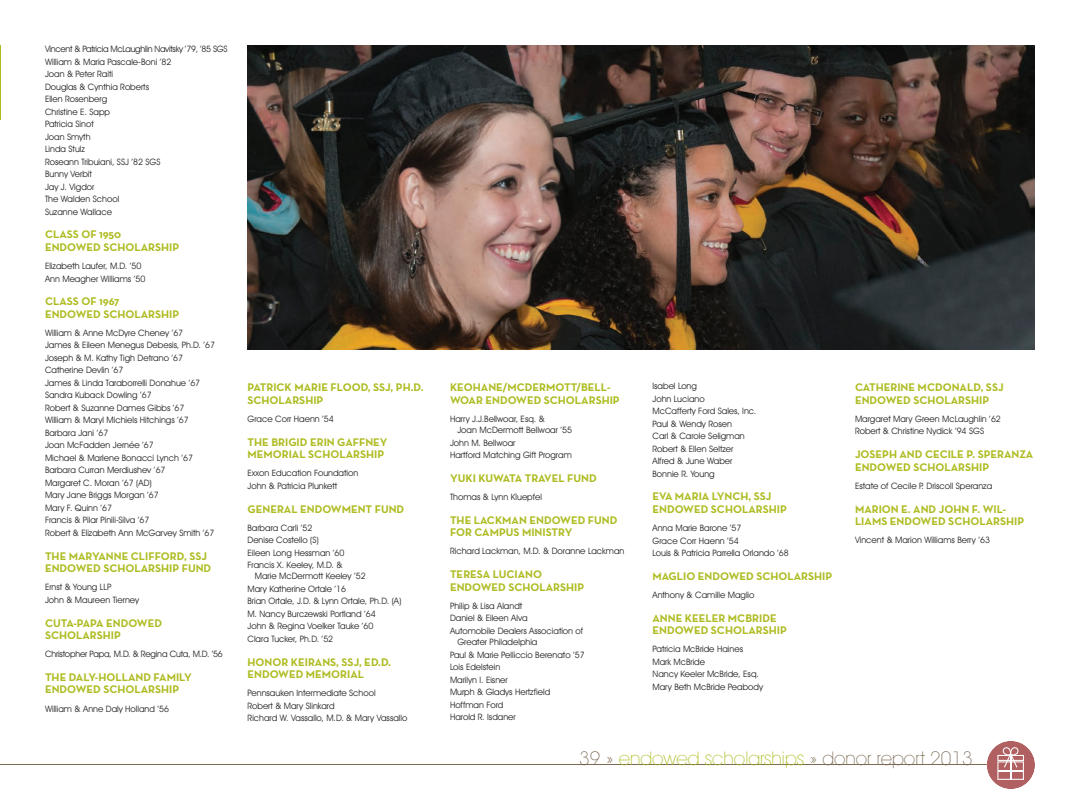
<style>
.page{position:relative;width:1080px;height:810px;background:#fff}
.page>*{position:absolute;margin:0;border:0;box-sizing:border-box;transform-origin:0 0}
.t1{font:200 18.75px "Avant Garde IT Cby BT";color:#7c6954}
.t2{font:700 11.25px/12.5px "Neutraface Text";color:#aebc21}
.t3{font:8.75px/12.5px "Avant Garde IT Cby BT";color:#231f20}
.t4{font:8.75px "Avant Garde IT Cby BT";letter-spacing:-.02em;color:#231f20}
.s1{color:#aebc21}
</style>
<div class="page">
<hr style="left:1px;top:764px;width:1014px;height:1px;background:#7c6954">
<hr style="left:0;top:45px;width:1px;height:75px;background:#aebc21">
<div style="left:987px;top:741px;width:48px;height:48px;background:#b06061;border-radius:50%"></div>
<svg style="left:997px;top:747px;width:27px;height:33px"></svg>
<img style="left:248px;top:45px;width:787px;height:304px">
<p class="t3" style="left:45px;top:43px;width:184px">Vincent &amp; Patricia McLaughlin Navitsky ’79, ’85 SGS<br>William &amp; Maria Pascale-Boni ’82<br>Joan &amp; Peter Raiti<br>Douglas &amp; Cynthia Roberts<br>Ellen Rosenberg<br>Christine E. Sapp<br>Patricia Sinot<br>Joan Smyth<br>Linda Stulz<br>Roseann Tribuiani, SSJ ’82 SGS<br>Bunny Verbit<br>Jay J. Vigdor<br>The Walden School<br>Suzanne Wallace</p>
<p class="t2" style="left:45px;top:228px;width:136px">CLASS OF 1950<br>ENDOWED SCHOLARSHIP</p>
<p class="t3" style="left:45px;top:260px;width:102px">Elizabeth Laufer, M.D. ’50<br>Ann Meagher Williams ’50</p>
<p class="t2" style="left:45px;top:295px;width:136px">CLASS OF 1967<br>ENDOWED SCHOLARSHIP</p>
<p class="t3" style="left:45px;top:326px;width:172px">William &amp; Anne McDyre Cheney ’67<br>James &amp; Eileen Menegus Debesis, Ph.D. ’67<br>Joseph &amp; M. Kathy Tigh Detrano ’67<br>Catherine Devlin ’67<br>James &amp; Linda Taraborrelli Donahue ’67<br>Sandra Kuback Dowling ’67<br>Robert &amp; Suzanne Dames Gibbs ’67<br>William &amp; Maryl Michiels Hitchings ’67<br>Barbara Jani ’67<br>Joan McFadden Jernée ’67<br>Michael &amp; Marlene Bonacci Lynch ’67<br>Barbara Curran Merdiushev ’67<br>Margaret C. Moran ’67 (AD)<br>Mary Jane Briggs Morgan ’67<br>Mary F. Quinn ’67<br>Francis &amp; Pilar Pinili-Silva ’67<br>Robert &amp; Elizabeth Ann McGarvey Smith ’67</p>
<p class="t2" style="left:45px;top:549px;width:168px">THE MARYANNE CLIFFORD, SSJ<br>ENDOWED SCHOLARSHIP FUND</p>
<p class="t3" style="left:45px;top:581px;width:96px">Ernst &amp; Young LLP<br>John &amp; Maureen Tierney</p>
<p class="t2" style="left:45px;top:616px;width:119px">CUTA-PAPA ENDOWED<br>SCHOLARSHIP</p>
<p class="t4" style="left:45px;top:649px;width:179px">Christopher Papa, M.D. &amp; Regina Cuta, M.D. ’56</p>
<p class="t2" style="left:45px;top:671px;width:148px">THE DALY-HOLLAND FAMILY<br>ENDOWED SCHOLARSHIP</p>
<p class="t3" style="left:45px;top:702px;width:126px">William &amp; Anne Daly Holland ’56</p>
<p class="t2" style="left:248px;top:381px;width:178px">PATRICK MARIE FLOOD, SSJ, PH.D.<br>SCHOLARSHIP</p>
<p class="t3" style="left:248px;top:412px;width:88px">Grace Corr Haenn ’54</p>
<p class="t2" style="left:248px;top:435px;width:141px">THE BRIGID ERIN GAFFNEY<br>MEMORIAL SCHOLARSHIP</p>
<p class="t3" style="left:248px;top:467px;width:112px">Exxon Education Foundation<br>John &amp; Patricia Plunkett</p>
<p class="t2" style="left:248px;top:502px;width:158px">GENERAL ENDOWMENT FUND</p>
<p class="t3" style="left:248px;top:521px;width:99px">Barbara Carli ’52<br>Denise Costello (S)<br>Eileen Long Hessman ’60<br>Francis X. Keeley, M.D. &amp;</p>
<p class="t3" style="left:248px;top:570px;width:156px;text-indent:7px">Marie McDermott Keeley ’52<br>Mary Katherine Ortale ’16<br>Brian Ortale, J.D. &amp; Lynn Ortale, Ph.D. (A)<br>M. Nancy Burczewski Portland ’64<br>John &amp; Regina Voelker Tauke ’60<br>Clara Tucker, Ph.D. ’52</p>
<p class="t2" style="left:248px;top:655px;width:145px">HONOR KEIRANS, SSJ, ED.D.<br>ENDOWED MEMORIAL</p>
<p class="t3" style="left:248px;top:687px;width:161px">Pennsauken Intermediate School<br>Robert &amp; Mary Slinkard<br>Richard W. Vassallo, M.D. &amp; Mary Vassallo</p>
<p class="t2" style="left:450px;top:381px;width:171px">KEOHANE/MCDERMOTT/BELL-<br>WOAR ENDOWED SCHOLARSHIP</p>
<p class="t3" style="left:457px;top:413px;width:116px;line-height:11.2px;text-indent:-7px">Harry J.J.Bellwoar, Esq. &amp;<br>Joan McDermott Bellwoar ’55</p>
<p class="t3" style="left:450px;top:436px;width:123px">John M. Bellwoar<br>Hartford Matching Gift Program</p>
<p class="t2" style="left:450px;top:472px;width:148px">YUKI KUWATA TRAVEL FUND</p>
<p class="t3" style="left:450px;top:491px;width:94px">Thomas &amp; Lynn Kluepfel</p>
<p class="t2" style="left:450px;top:514px;width:169px">THE LACKMAN ENDOWED FUND<br>FOR CAMPUS MINISTRY</p>
<p class="t3" style="left:450px;top:545px;width:176px">Richard Lackman, M.D. &amp; Doranne Lackman</p>
<p class="t2" style="left:450px;top:568px;width:136px">TERESA LUCIANO<br>ENDOWED SCHOLARSHIP</p>
<p class="t3" style="left:450px;top:599px;width:135px">Philip &amp; Lisa Alandt<br>Daniel &amp; Eileen Alva<br>Automobile Dealers Association of</p>
<p class="t3" style="left:450px;top:636px;width:136px;text-indent:7px">Greater Philadelphia<br>Paul &amp; Marie Pelliccio Berenato ’57<br>Lois Edelstein<br>Marilyn I. Eisner<br>Murph &amp; Gladys Hertzfield<br>Hoffman Ford<br>Harold R. Isdaner</p>
<p class="t3" style="left:653px;top:380px;width:105px">Isabel Long<br>John Luciano<br>McCafferty Ford Sales, Inc.<br>Paul &amp; Wendy Rosen<br>Carl &amp; Carole Seligman<br>Robert &amp; Ellen Seltzer<br>Alfred &amp; June Waber<br>Bonnie R. Young</p>
<p class="t2" style="left:652px;top:490px;width:136px">EVA MARIA LYNCH, SSJ<br>ENDOWED SCHOLARSHIP</p>
<p class="t3" style="left:652px;top:522px;width:138px">Anna Marie Barone ’57<br>Grace Corr Haenn ’54<br>Louis &amp; Patricia Parrella Orlando ’68</p>
<p class="t2" style="left:652px;top:570px;width:181px">MAGLIO ENDOWED SCHOLARSHIP</p>
<p class="t3" style="left:652px;top:589px;width:104px">Anthony &amp; Camille Maglio</p>
<p class="t2" style="left:652px;top:611px;width:136px">ANNE KEELER MCBRIDE<br>ENDOWED SCHOLARSHIP</p>
<p class="t3" style="left:652px;top:643px;width:112px">Patricia McBride Haines<br>Mark McBride<br>Nancy Keeler McBride, Esq.<br>Mary Beth McBride Peabody</p>
<p class="t2" style="left:855px;top:381px;width:150px">CATHERINE MCDONALD, SSJ<br>ENDOWED SCHOLARSHIP</p>
<p class="t3" style="left:855px;top:412px;width:147px">Margaret Mary Green McLaughlin ’62<br>Robert &amp; Christine Nydick ’94 SGS</p>
<p class="t2" style="left:855px;top:448px;width:180px">JOSEPH AND CECILE P. SPERANZA<br>ENDOWED SCHOLARSHIP</p>
<p class="t3" style="left:855px;top:479px;width:139px">Estate of Cecile P. Driscoll Speranza</p>
<p class="t2" style="left:855px;top:502px;width:171px">MARION E. AND JOHN F. WIL-<br>LIAMS ENDOWED SCHOLARSHIP</p>
<p class="t3" style="left:855px;top:534px;width:137px">Vincent &amp; Marion Williams Berry ’63</p>
<h1 class="t1" style="left:579px;top:747px;width:395px">39 » <span class="s1">endowed scholarships</span> » donor report 2013</h1>
</div>
